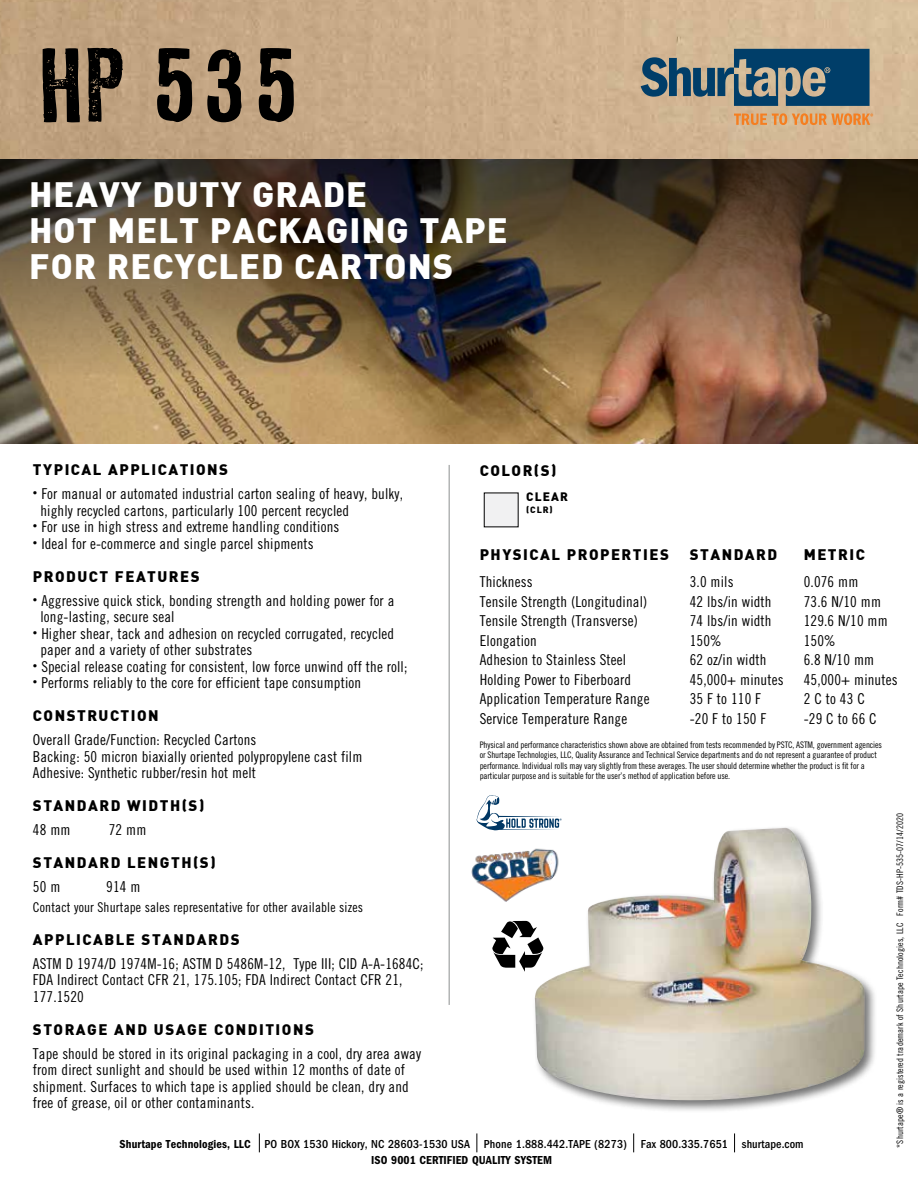
<style>
.page{position:relative;width:918px;height:1188px;background:#fff}
.page>*{position:absolute;margin:0;border:0;box-sizing:border-box;transform-origin:0 0}
.t1{font:93px "LL Rubber Grotesquecleaned";color:#000}
.t2{font:900 34.5px/36px "DIN";letter-spacing:.03em;color:#fff}
.t3{font:15px/16.5px "Trade Gothic Cond Eighteen";letter-spacing:.01em;color:#000}
.t4{font:900 15px "DIN";letter-spacing:.1em;color:#000}
.t5{font:13.5px "Trade Gothic Cond Eighteen";letter-spacing:.01em;color:#000}
.t6{font:500 condensed 12px/16.5px "Franklin Gothic";letter-spacing:.01em;color:#000;text-align:center}
.t7{font:900 12px "DIN";letter-spacing:.1em;color:#000}
.t8{font:9px/10.5px "Trade Gothic Cond Eighteen";letter-spacing:-.01em;color:#000}
.t9{font:9px "Trade Gothic Cond Eighteen";letter-spacing:.01em;color:#000}
.t10{font:900 9px "DIN";color:#000}
.s1{font-weight:600}
</style>
<div class="page">
<img style="left:0;top:0;width:918px;height:160px">
<hr style="left:449px;top:465px;width:1px;height:540px;background:#8c8f90">
<img style="left:0;top:160px;width:918px;height:283px">
<div style="left:532px;top:825px;width:345px;height:288px;background:#000;opacity:.55"></div>
<img style="left:535px;top:828px;width:330px;height:272px">
<div style="left:484px;top:493px;width:34px;height:34px;background:#f1f1f2"></div>
<svg style="left:641px;top:49px;width:229px;height:57px;background:#556e7a"></svg>
<svg style="left:734px;top:113px;width:139px;height:12px;background:#e39e5f"></svg>
<svg style="left:476px;top:1133px;width:1px;height:19px"></svg>
<svg style="left:259px;top:1133px;width:1px;height:19px"></svg>
<svg style="left:633px;top:1133px;width:1px;height:19px"></svg>
<svg style="left:734px;top:1133px;width:1px;height:19px"></svg>
<img style="left:471px;top:839px;width:97px;height:63px">
<svg style="left:476px;top:795px;width:86px;height:36px"></svg>
<svg style="left:492px;top:921px;width:51px;height:51px"></svg>
<h1 class="t1" style="left:38px;top:31px;width:266px">HP 535</h1>
<h2 class="t2" style="left:29px;top:174px;width:480px">HEAVY DUTY GRADE<br>HOT MELT PACKAGING TAPE<br>FOR RECYCLED CARTONS</h2>
<p class="t4" style="left:480px;top:460px;width:78px">COLOR(S)</p>
<p class="t4" style="left:33px;top:460px;width:197px">TYPICAL APPLICATIONS</p>
<p class="t3" style="left:40px;top:485px;width:364px;text-indent:-8px"><sup>•</sup> For manual or automated industrial carton sealing of heavy, bulky, highly recycled cartons, particularly 100 percent recycled</p>
<p class="t3" style="left:33px;top:518px;width:308px"><sup>•</sup> For use in high stress and extreme handling conditions</p>
<p class="t3" style="left:33px;top:535px;width:282px"><sup>•</sup> Ideal for e-commerce and single parcel shipments</p>
<p class="t4" style="left:33px;top:566px;width:168px">PRODUCT FEATURES</p>
<p class="t3" style="left:40px;top:592px;width:356px;text-indent:-8px"><sup>•</sup> Aggressive quick stick, bonding strength and holding power for a long-lasting, secure seal</p>
<p class="t3" style="left:40px;top:625px;width:355px;text-indent:-8px"><sup>•</sup> Higher shear, tack and adhesion on recycled corrugated, recycled paper and a variety of other substrates</p>
<p class="t3" style="left:33px;top:658px;width:376px"><sup>•</sup> Special release coating for consistent, low force unwind off the roll;</p>
<p class="t3" style="left:33px;top:674px;width:330px"><sup>•</sup> Performs reliably to the core for efficient tape consumption</p>
<p class="t4" style="left:33px;top:706px;width:127px">CONSTRUCTION</p>
<p class="t3" style="left:33px;top:731px;width:331px">Overall Grade/Function: Recycled Cartons<br>Backing: 50 micron biaxially oriented polypropylene cast film<br>Adhesive: Synthetic rubber/resin hot melt</p>
<p class="t4" style="left:33px;top:796px;width:173px">STANDARD WIDTH(S)</p>
<p class="t3" style="left:33px;top:821px;width:39px">48 mm</p>
<p class="t3" style="left:109px;top:821px;width:39px">72 mm</p>
<p class="t4" style="left:33px;top:853px;width:184px">STANDARD LENGTH(S)</p>
<p class="t3" style="left:33px;top:878px;width:29px">50 m</p>
<p class="t3" style="left:106px;top:878px;width:36px">914 m</p>
<p class="t5" style="left:33px;top:899px;width:332px">Contact your Shurtape sales representative for other available sizes</p>
<p class="t4" style="left:33px;top:929px;width:208px">APPLICABLE STANDARDS</p>
<p class="t3" style="left:33px;top:955px;width:392px">ASTM D 1974/D 1974M-16; ASTM D 5486M-12, Type III; CID A-A-1684C;<br>FDA Indirect Contact CFR 21, 175.105; FDA Indirect Contact CFR 21,<br>177.1520</p>
<p class="t4" style="left:33px;top:1019px;width:282px">STORAGE AND USAGE CONDITIONS</p>
<p class="t3" style="left:33px;top:1045px;width:390px">Tape should be stored in its original packaging in a cool, dry area away from direct sunlight and should be used within 12 months of date of shipment. Surfaces to which tape is applied should be clean, dry and free of grease, oil or other contaminants.</p>
<p class="t7" style="left:526px;top:489px;width:43px">CLEAR</p>
<p class="t10" style="left:526px;top:504px;width:28px">(CLR)</p>
<p class="t4" style="left:480px;top:545px;width:191px">PHYSICAL PROPERTIES</p>
<p class="t4" style="left:690px;top:545px;width:89px">STANDARD</p>
<p class="t4" style="left:804px;top:545px;width:63px">METRIC</p>
<p class="t3" style="left:480px;top:574px;width:54px">Thickness</p>
<p class="t3" style="left:690px;top:574px;width:45px">3.0 mils</p>
<p class="t3" style="left:804px;top:574px;width:56px">0.076 mm</p>
<p class="t3" style="left:480px;top:593px;width:169px">Tensile Strength (Longitudinal)</p>
<p class="t3" style="left:690px;top:593px;width:83px">42 lbs/in width</p>
<p class="t3" style="left:804px;top:593px;width:79px">73.6 N/10 mm</p>
<p class="t3" style="left:480px;top:613px;width:160px">Tensile Strength (Transverse)</p>
<p class="t3" style="left:690px;top:613px;width:83px">74 lbs/in width</p>
<p class="t3" style="left:804px;top:613px;width:86px">129.6 N/10 mm</p>
<p class="t3" style="left:480px;top:632px;width:59px">Elongation</p>
<p class="t3" style="left:690px;top:632px;width:34px">150%</p>
<p class="t3" style="left:804px;top:632px;width:34px">150%</p>
<p class="t3" style="left:480px;top:652px;width:148px">Adhesion to Stainless Steel</p>
<p class="t3" style="left:690px;top:652px;width:78px">62 oz/in width</p>
<p class="t3" style="left:804px;top:652px;width:72px">6.8 N/10 mm</p>
<p class="t3" style="left:480px;top:671px;width:153px">Holding Power to Fiberboard</p>
<p class="t3" style="left:690px;top:671px;width:95px">45,000+ minutes</p>
<p class="t3" style="left:804px;top:671px;width:95px">45,000+ minutes</p>
<p class="t3" style="left:480px;top:691px;width:171px">Application Temperature Range</p>
<p class="t3" style="left:690px;top:691px;width:73px">35 F to 110 F</p>
<p class="t3" style="left:804px;top:691px;width:63px">2 C to 43 C</p>
<p class="t3" style="left:480px;top:710px;width:149px">Service Temperature Range</p>
<p class="t3" style="left:690px;top:710px;width:78px">-20 F to 150 F</p>
<p class="t3" style="left:804px;top:710px;width:75px">-29 C to 66 C</p>
<p class="t8" style="left:480px;top:739px;width:404px">Physical and performance characteristics shown above are obtained from tests recommended by PSTC, ASTM, government agencies or Shurtape Technologies, LLC, Quality Assurance and Technical Service departments and do not represent a guarantee of product performance. Individual rolls may vary slightly from these averages. The user should determine whether the product is fit for a particular purpose and is suitable for the user’s method of application before use.</p>
<p class="t9" style="left:895px;top:1148px;width:336px;rotate:-90deg">*Shurtape® is a registered trademark of Shurtape Technologies, LLC Form# TDS-HP-535-07/14/2020</p>
<p class="t6" style="left:120px;top:1135px;width:686px"><span class="s1">Shurtape Technologies, LLC</span> PO BOX 1530 Hickory, NC 28603-1530 USA Phone 1.888.442.TAPE (8273) Fax 800.335.7651 shurtape.com<br><span class="s1">ISO 9001 CERTIFIED QUALITY SYSTEM</span></p>
</div>
